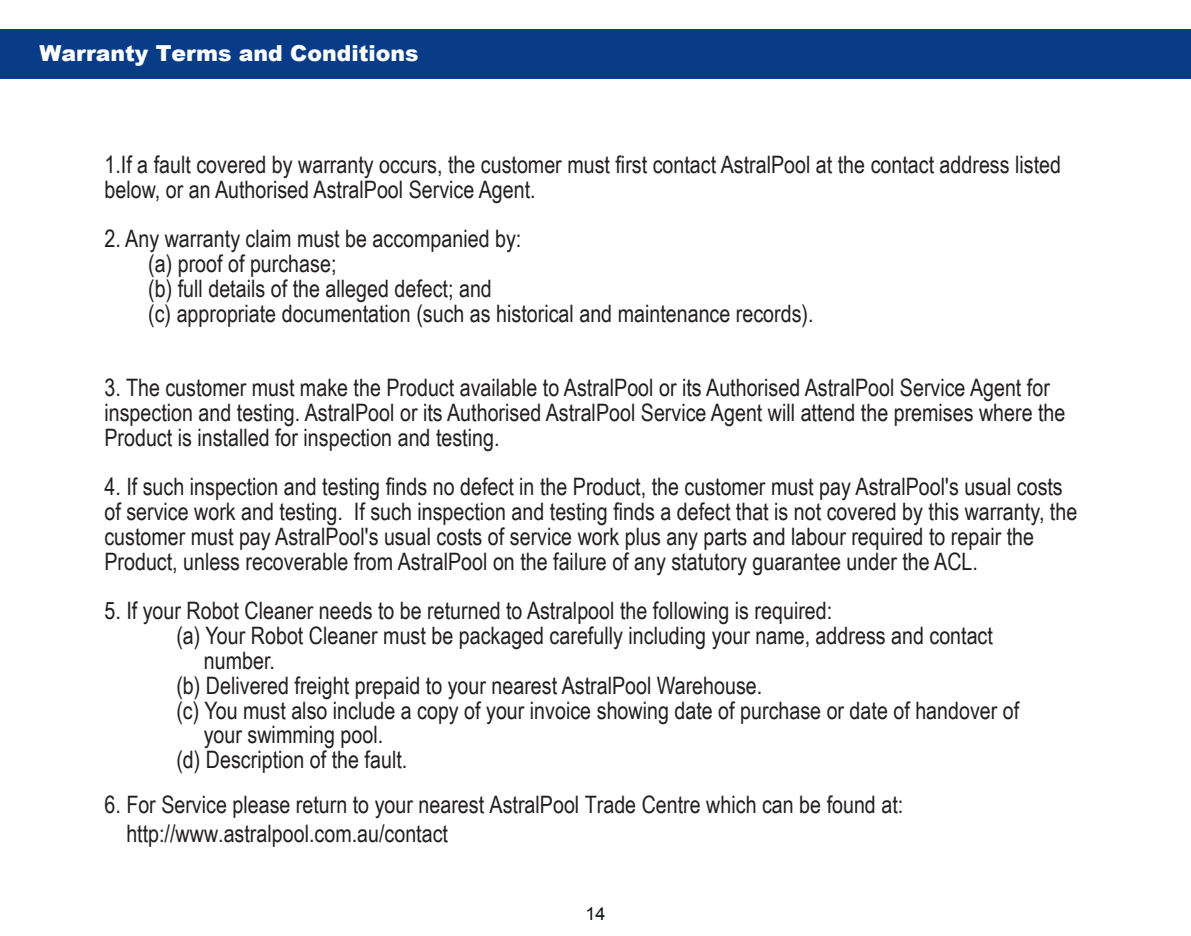
<style>
.page{position:relative;width:1191px;height:936px;background:#fff}
.page>*{position:absolute;margin:0;border:0;box-sizing:border-box;transform-origin:0 0}
.t1{font:24px/24.8px "Arial Narrow";color:#231f20}
.t2{font:900 22px "Arial";color:#fefefe}
.t3{font:18px "Arial";color:#111416}
</style>
<div class="page">
<div style="left:0;top:29px;width:1191px;height:50px;background:#083c86"></div>
<p class="t2" style="left:40px;top:37px;width:380px">Warranty Terms and Conditions</p>
<p class="t1" style="left:104px;top:151px;width:958px">1.If a fault covered by warranty occurs, the customer must first contact AstralPool at the contact address listed below, or an Authorised AstralPool Service Agent.</p>
<p class="t1" style="left:148px;top:225px;width:667px;text-indent:-44px">2. Any warranty claim must be accompanied by:<br>(a) proof of purchase;<br>(b) full details of the alleged defect; and<br>(c) appropriate documentation (such as historical and maintenance records).</p>
<p class="t1" style="left:104px;top:374px;width:962px">3. The customer must make the Product available to AstralPool or its Authorised AstralPool Service Agent for inspection and testing. AstralPool or its Authorised AstralPool Service Agent will attend the premises where the<br>Product is installed for inspection and testing.</p>
<p class="t1" style="left:104px;top:473px;width:974px">4. If such inspection and testing finds no defect in the Product, the customer must pay AstralPool's usual costs of service work and testing. If such inspection and testing finds a defect that is not covered by this warranty, the customer must pay AstralPool's usual costs of service work plus any parts and labour required to repair the Product, unless recoverable from AstralPool on the failure of any statutory guarantee under the ACL.</p>
<p class="t1" style="left:104px;top:597px;width:729px">5. If your Robot Cleaner needs to be returned to Astralpool the following is required:</p>
<p class="t1" style="left:176px;top:622px;width:818px">(a) Your Robot Cleaner must be packaged carefully including your name, address and contact</p>
<p class="t1" style="left:204px;top:647px;width:73px">number.</p>
<p class="t1" style="left:176px;top:672px;width:587px">(b) Delivered freight prepaid to your nearest AstralPool Warehouse.</p>
<p class="t1" style="left:176px;top:697px;width:844px">(c) You must also include a copy of your invoice showing date of purchase or date of handover of</p>
<p class="t1" style="left:204px;top:721px;width:181px">your swimming pool.</p>
<p class="t1" style="left:176px;top:746px;width:232px">(d) Description of the fault.</p>
<p class="t1" style="left:126px;top:789px;width:778px;line-height:28.8px;text-indent:-22px">6. For Service please return to your nearest AstralPool Trade Centre which can be found at: http://www.astralpool.com.au/contact</p>
<p class="t3" style="left:585px;top:901px;width:22px">14</p>
</div>
